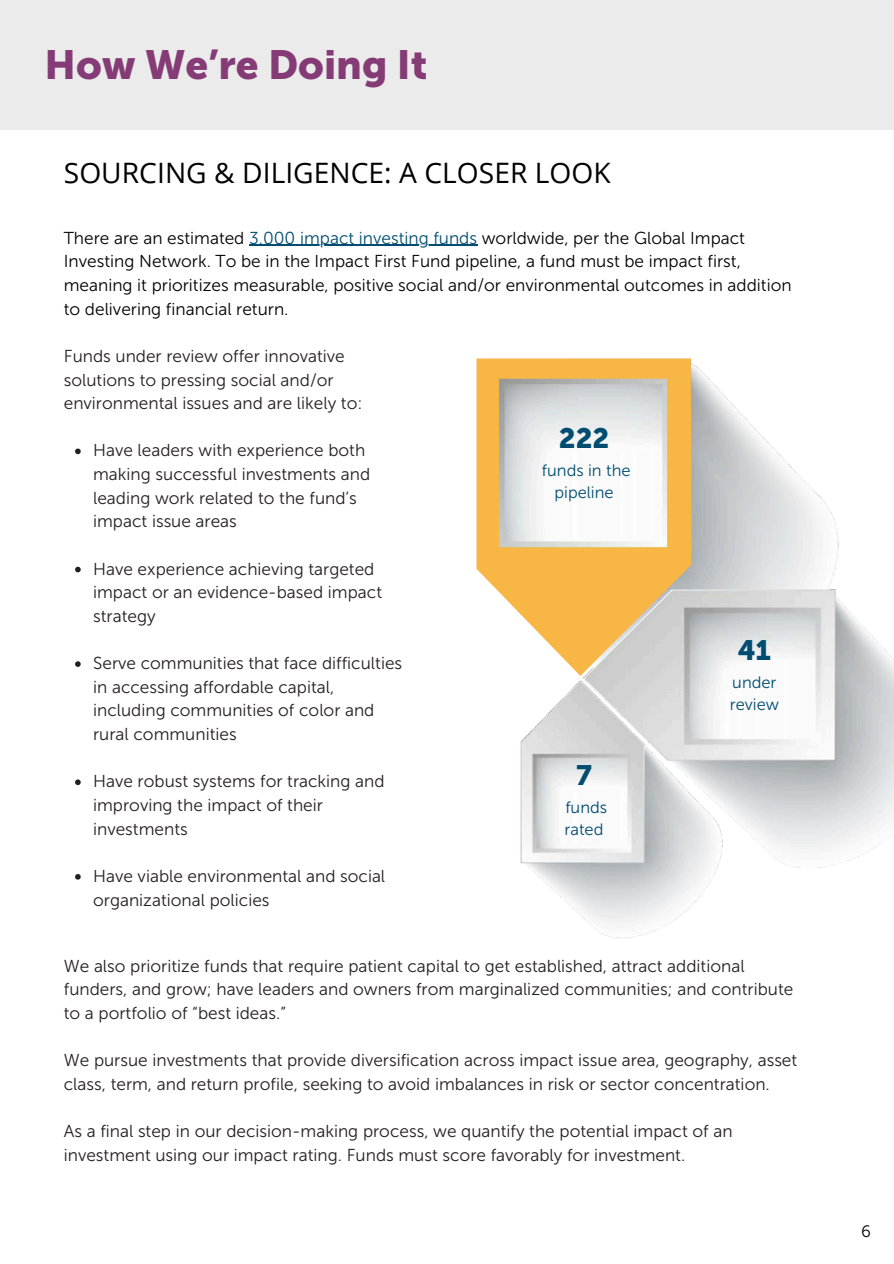
<style>
.page{position:relative;width:894px;height:1264px;background:#fff}
.page>*{position:absolute;margin:0;border:0;box-sizing:border-box;transform-origin:0 0}
.t1{font:40.5px "Museo Sans 900";color:#853c76}
.t2{font:28.2px "Open Sans";color:#000}
.t3{font:27.9px "Museo Sans 900";color:#004d71}
.t4{font:17.25px/23.7px "Museo Sans 300";color:#231f20}
.t5{font:17.25px/23.7px "Museo Sans 300";color:#000}
.t6{font:16.5px/22.5px "Museo Sans 300";color:#004d71;text-align:center}
.t7{font:16.5px "Museo Sans 300";color:#000}
.s1{color:#004d71}
</style>
<div class="page">
<div style="left:0;top:0;width:893px;height:129px;background:#ebebeb"></div>
<img style="left:520px;top:363px;width:373px;height:575px">
<svg style="left:476px;top:358px;width:215px;height:318px"></svg>
<svg style="left:75px;top:448px;width:6px;height:6px"></svg>
<svg style="left:75px;top:566px;width:6px;height:6px"></svg>
<svg style="left:75px;top:661px;width:6px;height:6px"></svg>
<svg style="left:75px;top:779px;width:6px;height:6px"></svg>
<svg style="left:75px;top:874px;width:6px;height:5px"></svg>
<hr style="left:249px;top:245px;width:228px;height:1px;background:#004d71">
<h1 class="t1" style="left:44px;top:41px;width:384px">How We’re Doing It</h1>
<h2 class="t2" style="left:64px;top:153px;width:548px">SOURCING &amp; DILIGENCE: A CLOSER LOOK</h2>
<p class="t5" style="left:64px;top:226px;width:682px">There are an estimated <span class="s1">3,000 impact investing funds</span> worldwide, per the Global Impact</p>
<p class="t5" style="left:64px;top:250px;width:729px">Investing Network. To be in the Impact First Fund pipeline, a fund must be impact first, meaning it prioritizes measurable, positive social and/or environmental outcomes in addition to delivering financial return.</p>
<p class="t4" style="left:64px;top:344px;width:300px">Funds under review offer innovative solutions to pressing social and/or environmental issues and are likely to:</p>
<p class="t4" style="left:93px;top:438px;width:278px">Have leaders with experience both making successful investments and leading work related to the fund’s impact issue areas</p>
<p class="t4" style="left:93px;top:557px;width:290px">Have experience achieving targeted impact or an evidence-based impact strategy</p>
<p class="t4" style="left:93px;top:651px;width:310px">Serve communities that face difficulties in accessing affordable capital, including communities of color and rural communities</p>
<p class="t4" style="left:93px;top:769px;width:293px">Have robust systems for tracking and improving the impact of their investments</p>
<p class="t4" style="left:93px;top:864px;width:293px">Have viable environmental and social organizational policies</p>
<p class="t3" style="left:558px;top:421px;width:52px">222</p>
<p class="t6" style="left:541px;top:459px;width:90px">funds in the pipeline</p>
<p class="t3" style="left:576px;top:758px;width:17px">7</p>
<p class="t6" style="left:565px;top:796px;width:43px">funds</p>
<p class="t6" style="left:564px;top:818px;width:40px">rated</p>
<p class="t3" style="left:737px;top:633px;width:35px">41</p>
<p class="t6" style="left:732px;top:671px;width:46px">under</p>
<p class="t6" style="left:729px;top:693px;width:51px">review</p>
<p class="t4" style="left:64px;top:954px;width:730px">We also prioritize funds that require patient capital to get established, attract additional funders, and grow; have leaders and owners from marginalized communities; and contribute to a portfolio of “best ideas.”</p>
<p class="t4" style="left:64px;top:1048px;width:734px">We pursue investments that provide diversification across impact issue area, geography, asset class, term, and return profile, seeking to avoid imbalances in risk or sector concentration.</p>
<p class="t4" style="left:64px;top:1119px;width:670px">As a final step in our decision-making process, we quantify the potential impact of an investment using our impact rating. Funds must score favorably for investment.</p>
<p class="t7" style="left:860px;top:1221px;width:11px">6</p>
</div>
